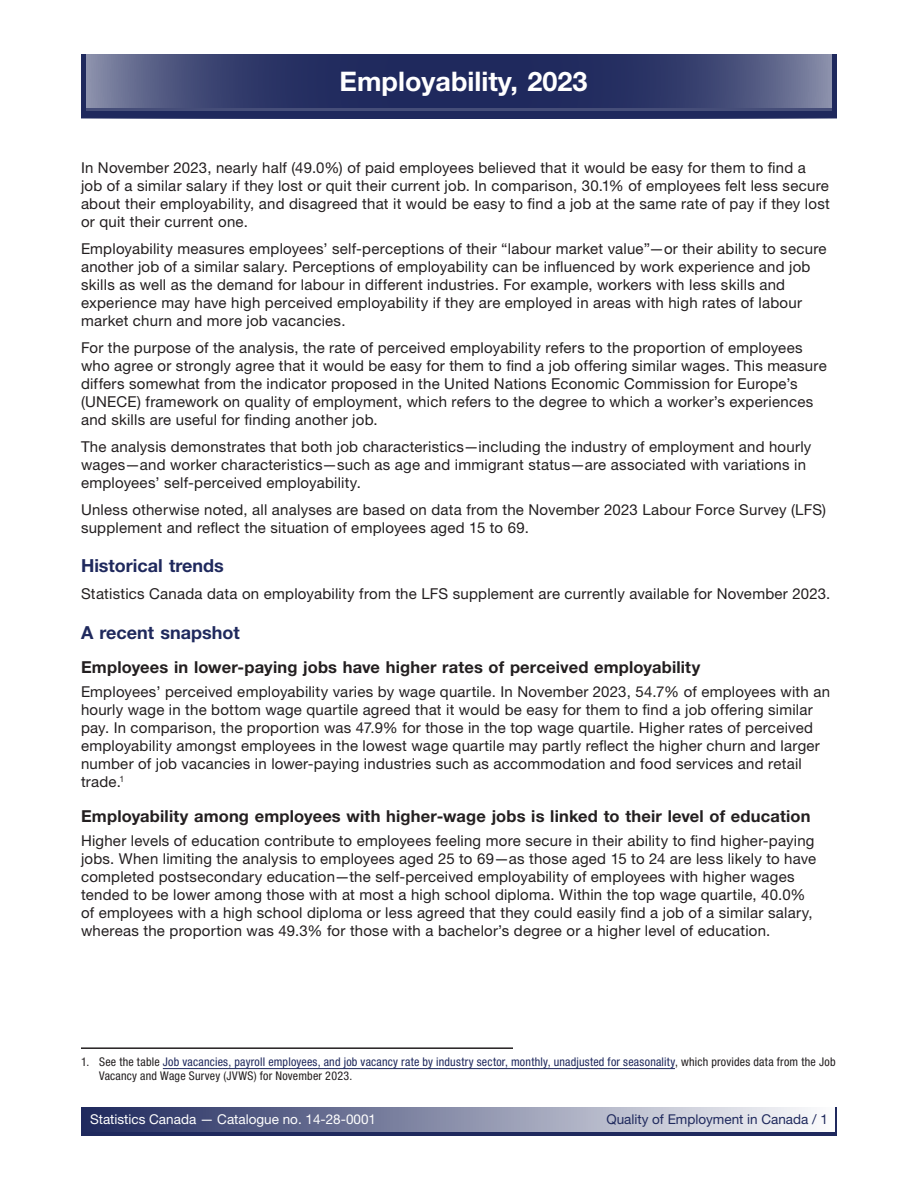
<style>
.page{position:relative;width:918px;height:1188px;background:#fff}
.page>*{position:absolute;margin:0;border:0;box-sizing:border-box;transform-origin:0 0}
.t1{font:700 27px "Helvetica Neue LT Std";color:#fff}
.ART-subhead{font:700 18px "Helvetica Neue LT Std";color:#1f295d}
.ART-subhead_2{font:700 16.5px "Helvetica Neue LT Std";letter-spacing:.01em;color:#231f20}
.BodyText{font:15px/18px "Helvetica Neue LT Std";letter-spacing:.015em;color:#231f20}
.t2{font:13.5px "Helvetica Neue LT Std";color:#fff}
.t3{font:13.5px "Helvetica Neue LT Std";color:#1f295d}
.Footnote{font:condensed 12px/14.4px "Helvetica Neue LT Std";letter-spacing:.02em;color:#1f295d}
.s1{color:#231f20}
</style>
<div class="page">
<div style="left:81px;top:1131px;width:756px;height:5px;background:#1f295d"></div>
<div style="left:81px;top:1107px;width:756px;height:25px;background:linear-gradient(to right,#1f295d,#fafafb)"></div>
<svg style="left:836px;top:1107px;width:1px;height:25px"></svg>
<svg style="left:86px;top:54px;width:746px;height:54px;background:#38416f"></svg>
<div style="left:81px;top:109px;width:756px;height:9px;background:#1f295d"></div>
<hr style="left:83px;top:108px;width:752px;height:2px;background:#454d78">
<div style="left:832px;top:54px;width:5px;height:60px;background:#1f295d"></div>
<div style="left:81px;top:54px;width:5px;height:60px;background:#1f295d"></div>
<hr style="left:81px;top:1047px;width:432px;height:2px;background:#231f20">
<hr style="left:163px;top:1068px;width:512px;height:1px;background:#1f295d">
<h1 class="t1" style="left:340px;top:64px;width:249px">Employability, 2023</h1>
<p class="BodyText" style="left:81px;top:158px;width:750px">In November 2023, nearly half (49.0%) of paid employees believed that it would be easy for them to find a job of a similar salary if they lost or quit their current job. In comparison, 30.1% of employees felt less secure about their employability, and disagreed that it would be easy to find a job at the same rate of pay if they lost or quit their current one.</p>
<p class="BodyText" style="left:81px;top:239px;width:747px">Employability measures employees’ self-perceptions of their “labour market value”—or their ability to secure another job of a similar salary. Perceptions of employability can be influenced by work experience and job skills as well as the demand for labour in different industries. For example, workers with less skills and experience may have high perceived employability if they are employed in areas with high rates of labour market churn and more job vacancies.</p>
<p class="BodyText" style="left:81px;top:338px;width:747px">For the purpose of the analysis, the rate of perceived employability refers to the proportion of employees who agree or strongly agree that it would be easy for them to find a job offering similar wages. This measure differs somewhat from the indicator proposed in the United Nations Economic Commission for Europe’s (UNECE) framework on quality of employment, which refers to the degree to which a worker’s experiences and skills are useful for finding another job.</p>
<p class="BodyText" style="left:81px;top:437px;width:732px">The analysis demonstrates that both job characteristics—including the industry of employment and hourly wages—and worker characteristics—such as age and immigrant status—are associated with variations in employees’ self-perceived employability.</p>
<p class="BodyText" style="left:81px;top:500px;width:747px">Unless otherwise noted, all analyses are based on data from the November 2023 Labour Force Survey (LFS) supplement and reflect the situation of employees aged 15 to 69.</p>
<p class="ART-subhead" style="left:81px;top:555px;width:144px">Historical trends</p>
<p class="BodyText" style="left:81px;top:585px;width:751px">Statistics Canada data on employability from the LFS supplement are currently available for November 2023.</p>
<p class="ART-subhead" style="left:81px;top:621px;width:160px">A recent snapshot</p>
<p class="ART-subhead_2" style="left:81px;top:657px;width:621px">Employees in lower-paying jobs have higher rates of perceived employability</p>
<p class="BodyText" style="left:81px;top:683px;width:751px">Employees’ perceived employability varies by wage quartile. In November 2023, 54.7% of employees with an hourly wage in the bottom wage quartile agreed that it would be easy for them to find a job offering similar pay. In comparison, the proportion was 47.9% for those in the top wage quartile. Higher rates of perceived employability amongst employees in the lowest wage quartile may partly reflect the higher churn and larger number of job vacancies in lower-paying industries such as accommodation and food services and retail trade.<sup>1</sup></p>
<p class="ART-subhead_2" style="left:81px;top:806px;width:731px">Employability among employees with higher-wage jobs is linked to their level of education</p>
<p class="BodyText" style="left:81px;top:831px;width:737px">Higher levels of education contribute to employees feeling more secure in their ability to find higher-paying jobs. When limiting the analysis to employees aged 25 to 69—as those aged 15 to 24 are less likely to have completed postsecondary education—the self-perceived employability of employees with higher wages tended to be lower among those with at most a high school diploma. Within the top wage quartile, 40.0% of employees with a high school diploma or less agreed that they could easily find a job of a similar salary, whereas the proportion was 49.3% for those with a bachelor’s degree or a higher level of education.</p>
<p class="Footnote" style="left:99px;top:1054px;width:738px;text-indent:-18px"><span class="s1">1. See the table</span> Job vacancies, payroll employees, and job vacancy rate by industry sector, monthly, unadjusted for seasonality<span class="s1">, which provides data from the Job<br>Vacancy and Wage Survey (JVWS) for November 2023.</span></p>
<p class="t2" style="left:90px;top:1111px;width:288px">Statistics Canada — Catalogue no. 14-28-0001</p>
<p class="t3" style="left:606px;top:1111px;width:223px">Quality of Employment in Canada / 1</p>
</div>
